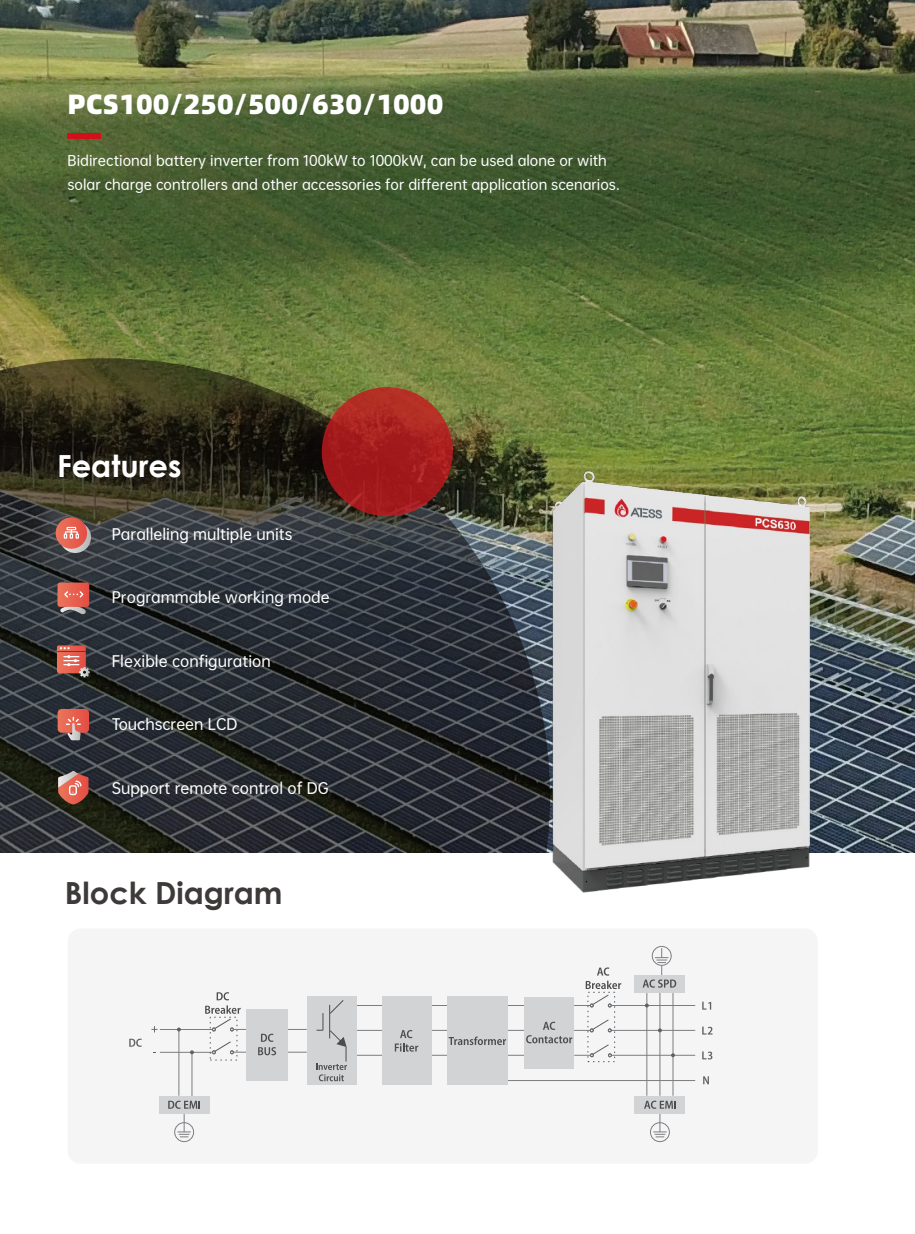
<style>
.page{position:relative;width:915px;height:1234px;background:#fff}
.page>*{position:absolute;margin:0;border:0;box-sizing:border-box;transform-origin:0 0}
.t1{font:700 30.45px "Century Gothic";color:#3d3a39}
.t2{font:700 30.45px "Century Gothic";color:#fff}
.t3{font:27.9px "Alibaba Pu Hui Ti H";color:#fff}
.t4{font:14.55px "OPPO Sans M";color:#fff}
.t5{font:13.5px/23.2px "OPPO Sans M";color:#fff}
</style>
<div class="page">
<img style="left:0;top:0;width:914px;height:852px">
<svg style="left:0;top:358px;width:550px;height:494px;background:#343833"></svg>
<div style="left:321px;top:387px;width:131px;height:129px;background:linear-gradient(to bottom,#b22f24,#9d131a);border-radius:50%"></div>
<div style="left:68px;top:928px;width:749px;height:235px;background:#f6f5f6;border-radius:13px"></div>
<svg style="left:58px;top:708px;width:31px;height:32px"></svg>
<svg style="left:58px;top:770px;width:30px;height:34px"></svg>
<svg style="left:57px;top:582px;width:32px;height:32px"></svg>
<svg style="left:60px;top:521px;width:31px;height:32px"></svg>
<svg style="left:56px;top:517px;width:31px;height:31px"></svg>
<div style="left:66px;top:526px;width:10px;height:4px;border:1px solid #fff"></div>
<svg style="left:64px;top:530px;width:15px;height:8px"></svg>
<svg style="left:57px;top:645px;width:33px;height:32px"></svg>
<img style="left:512px;top:465px;width:334px;height:428px">
<div style="left:650px;top:1121px;width:19px;height:20px;border:1px solid #7c7d80;border-radius:50%"></div>
<svg style="left:703px;top:1076px;width:5px;height:7px"></svg>
<hr style="left:507px;top:1079px;width:188px;height:1px;background:#7c7d80">
<hr style="left:646px;top:992px;width:1px;height:103px;background:#7c7d80">
<hr style="left:659px;top:992px;width:1px;height:103px;background:#7c7d80">
<hr style="left:672px;top:992px;width:1px;height:103px;background:#7c7d80">
<svg style="left:702px;top:1001px;width:9px;height:8px"></svg>
<hr style="left:611px;top:1004px;width:84px;height:1px;background:#7c7d80">
<svg style="left:702px;top:1026px;width:10px;height:8px"></svg>
<svg style="left:702px;top:1051px;width:10px;height:8px"></svg>
<hr style="left:611px;top:1029px;width:84px;height:1px;background:#7c7d80">
<hr style="left:611px;top:1054px;width:84px;height:1px;background:#7c7d80">
<div style="left:651px;top:945px;width:20px;height:20px;border:1px solid #7c7d80;border-radius:50%"></div>
<hr style="left:160px;top:1028px;width:52px;height:1px;background:#7c7d80">
<hr style="left:160px;top:1051px;width:52px;height:1px;background:#7c7d80">
<svg style="left:212px;top:1040px;width:34px;height:13px"></svg>
<svg style="left:288px;top:1051px;width:19px;height:1px"></svg>
<svg style="left:356px;top:1029px;width:25px;height:1px"></svg>
<svg style="left:356px;top:1054px;width:25px;height:1px"></svg>
<hr style="left:178px;top:1030px;width:1px;height:65px;background:#7c7d80">
<hr style="left:191px;top:1051px;width:1px;height:45px;background:#7c7d80">
<svg style="left:177px;top:1027px;width:4px;height:4px"></svg>
<div style="left:174px;top:1121px;width:20px;height:20px;border:1px solid #7c7d80;border-radius:50%"></div>
<svg style="left:151px;top:1026px;width:6px;height:6px"></svg>
<svg style="left:129px;top:1038px;width:13px;height:8px"></svg>
<svg style="left:644px;top:1003px;width:4px;height:4px"></svg>
<svg style="left:205px;top:992px;width:41px;height:39px"></svg>
<svg style="left:574px;top:967px;width:47px;height:40px"></svg>
<div style="left:159px;top:1095px;width:50px;height:18px;background:#d1d3d4"></div>
<svg style="left:168px;top:1100px;width:32px;height:37px"></svg>
<div style="left:246px;top:1008px;width:42px;height:71px;background:#d1d3d4"></div>
<svg style="left:258px;top:1033px;width:18px;height:22px"></svg>
<div style="left:307px;top:996px;width:49px;height:88px;background:#d1d3d4"></div>
<div style="left:381px;top:996px;width:50px;height:88px;background:#d1d3d4"></div>
<svg style="left:316px;top:1000px;width:31px;height:80px"></svg>
<svg style="left:394px;top:1030px;width:24px;height:21px"></svg>
<div style="left:447px;top:996px;width:60px;height:88px;background:#d1d3d4"></div>
<div style="left:524px;top:996px;width:50px;height:72px;background:#d1d3d4"></div>
<svg style="left:431px;top:1018px;width:180px;height:38px"></svg>
<div style="left:634px;top:1095px;width:51px;height:18px;background:#d1d3d4"></div>
<div style="left:634px;top:974px;width:50px;height:18px;background:#d1d3d4"></div>
<svg style="left:643px;top:1100px;width:32px;height:37px"></svg>
<svg style="left:642px;top:947px;width:34px;height:40px"></svg>
<div style="left:67px;top:133px;width:34px;height:5px;background:#d2101a"></div>
<h2 class="t3" style="left:67px;top:81px;width:377px">PCS100/250/500/630/1000</h2>
<p class="t5" style="left:67px;top:148px;width:553px">Bidirectional battery inverter from 100kW to 1000kW, can be used alone or with solar charge controllers and other accessories for different application scenarios.</p>
<h1 class="t2" style="left:57px;top:442px;width:126px">Features</h1>
<p class="t4" style="left:112px;top:522px;width:182px">Paralleling multiple units</p>
<p class="t4" style="left:112px;top:585px;width:219px">Programmable working mode</p>
<p class="t4" style="left:112px;top:648px;width:160px">Flexible configuration</p>
<p class="t4" style="left:112px;top:712px;width:127px">Touchscreen LCD</p>
<p class="t4" style="left:112px;top:775px;width:219px">Support remote control of DG</p>
<h1 class="t1" style="left:65px;top:869px;width:219px">Block Diagram</h1>
</div>
